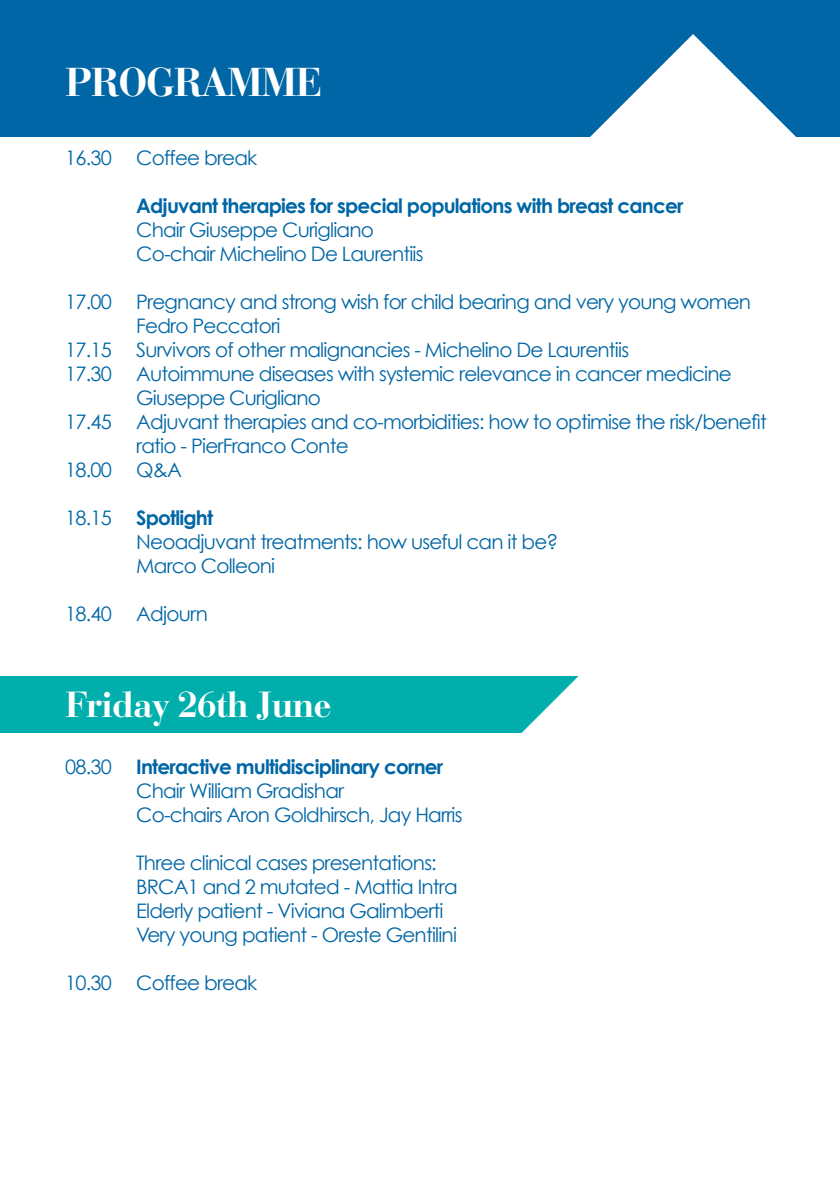
<style>
.page{position:relative;width:840px;height:1191px;background:#fff}
.page>*{position:absolute;margin:0;border:0;box-sizing:border-box;transform-origin:0 0}
.t1{font:700 40px "Bauer Bodoni";letter-spacing:-.03em;color:#fff}
.t2{font:700 36px "Bauer Bodoni";letter-spacing:-.03em;color:#fff}
.t3{font:20px/24px "Century Gothic";letter-spacing:-.04em;color:#0066a5}
.t4{font:700 20px "Century Gothic";letter-spacing:-.04em;color:#0066a5}
</style>
<div class="page">
<div style="left:0;top:0;width:839px;height:136px;background:#0066a5"></div>
<svg style="left:588px;top:34px;width:209px;height:103px"></svg>
<div style="left:0;top:676px;width:601px;height:57px;background:#00afab"></div>
<svg style="left:521px;top:676px;width:80px;height:57px;fill:#fff"></svg>
<h1 class="t1" style="left:65px;top:59px;width:259px">PROGRAMME</h1>
<p class="t3" style="left:65px;top:146px;width:48px">16.30</p>
<p class="t3" style="left:65px;top:290px;width:48px">17.00</p>
<p class="t3" style="left:65px;top:338px;width:48px">17.15<br>17.30</p>
<p class="t3" style="left:65px;top:410px;width:48px">17.45</p>
<p class="t3" style="left:65px;top:458px;width:48px">18.00</p>
<p class="t3" style="left:65px;top:506px;width:48px">18.15</p>
<p class="t3" style="left:65px;top:602px;width:48px">18.40</p>
<p class="t3" style="left:136px;top:146px;width:122px">Coffee break</p>
<p class="t4" style="left:136px;top:193px;width:548px">Adjuvant therapies for special populations with breast cancer</p>
<p class="t3" style="left:136px;top:218px;width:289px">Chair Giuseppe Curigliano<br>Co-chair Michelino De Laurentiis</p>
<p class="t3" style="left:136px;top:290px;width:631px">Pregnancy and strong wish for child bearing and very young women Fedro Peccatori<br>Survivors of other malignancies - Michelino De Laurentiis<br>Autoimmune diseases with systemic relevance in cancer medicine Giuseppe Curigliano<br>Adjuvant therapies and co-morbidities: how to optimise the risk/benefit ratio - PierFranco Conte<br>Q&amp;A</p>
<p class="t4" style="left:136px;top:505px;width:78px">Spotlight</p>
<p class="t3" style="left:136px;top:530px;width:423px">Neoadjuvant treatments: how useful can it be?<br>Marco Colleoni</p>
<p class="t3" style="left:136px;top:602px;width:73px">Adjourn</p>
<h2 class="t2" style="left:65px;top:683px;width:267px">Friday 26th June</h2>
<p class="t4" style="left:136px;top:753px;width:308px">Interactive multidisciplinary corner</p>
<p class="t3" style="left:136px;top:778px;width:328px">Chair William Gradishar<br>Co-chairs Aron Goldhirsch, Jay Harris</p>
<p class="t3" style="left:136px;top:850px;width:323px">Three clinical cases presentations:<br>BRCA1 and 2 mutated - Mattia Intra Elderly patient - Viviana Galimberti Very young patient - Oreste Gentilini</p>
<p class="t3" style="left:136px;top:970px;width:122px">Coffee break</p>
<p class="t3" style="left:65px;top:754px;width:48px">08.30</p>
<p class="t3" style="left:65px;top:970px;width:48px">10.30</p>
</div>
